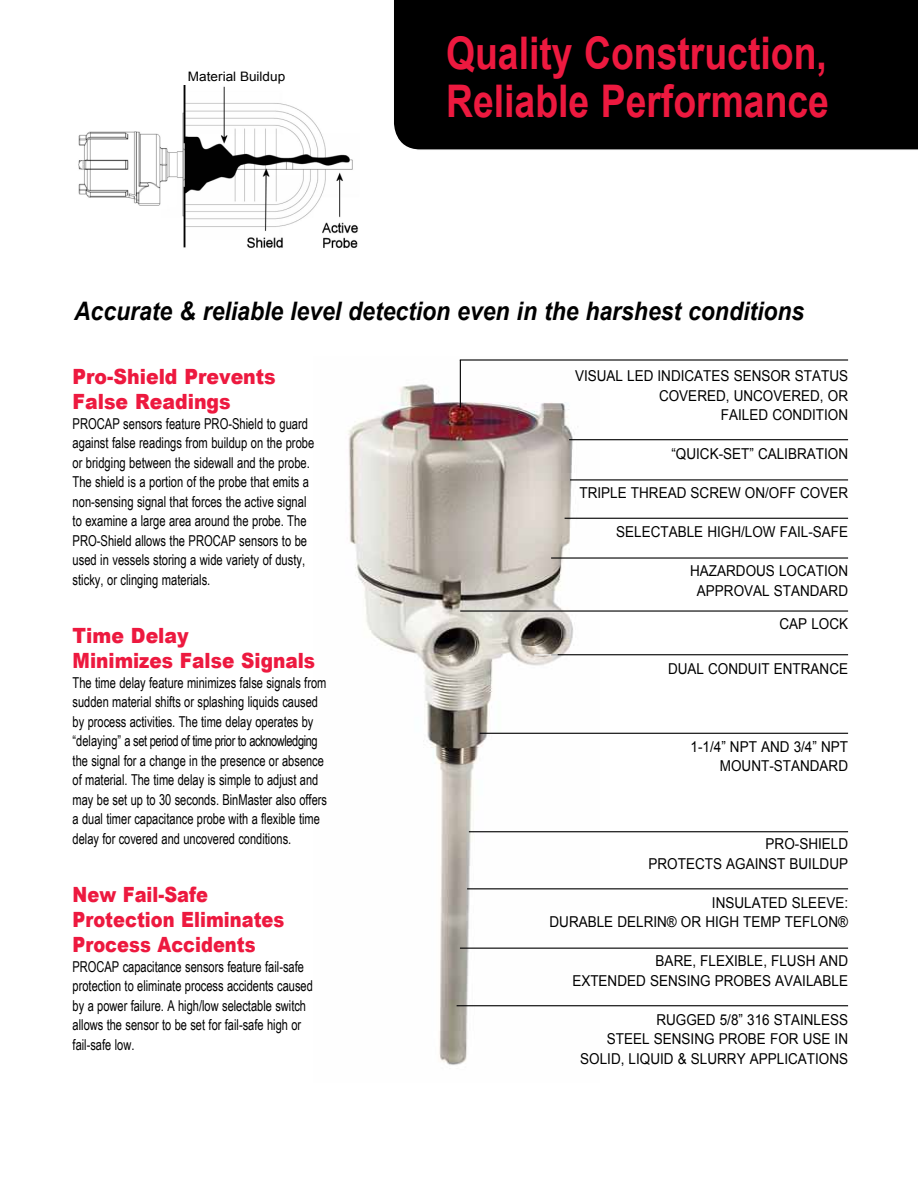
<style>
.page{position:relative;width:918px;height:1188px;background:#fff}
.page>*{position:absolute;margin:0;border:0;box-sizing:border-box;transform-origin:0 0}
.t1{font:700 45px/48px "Arial";color:#ed193f;scale:.83 1}
.t2{font:italic 700 25.5px "Arial";color:#000;scale:.9 1}
.t3{font:900 21px/25.2px "Arial";color:#ed193f;scale:.9 1}
.t4{font:900 21px/25.2px "Arial";color:#ed193f;scale:.85 1}
.t5{font:15px/19.5px "Arial Narrow";color:#000;scale:.9 1}
.t6{font:15px/19.5px "Arial";color:#000;text-align:right;scale:.9 1}
.t7{font:15px/19.5px "Arial Narrow";color:#000;scale:.91 1}
.t8{font:13.05px "Arial";color:#000;scale:1.04 1}
</style>
<div class="page">
<div style="left:394px;top:0;width:524px;height:150px;background:#000"></div>
<img style="left:78px;top:85px;width:281px;height:163px">
<img style="left:348px;top:359px;width:252px;height:706px">
<hr style="left:460px;top:359px;width:388px;height:2px;background:#000">
<hr style="left:569px;top:439px;width:279px;height:1px;background:#000">
<hr style="left:570px;top:479px;width:278px;height:1px;background:#000">
<hr style="left:565px;top:518px;width:283px;height:1px;background:#000">
<hr style="left:551px;top:557px;width:297px;height:2px;background:#000">
<hr style="left:460px;top:610px;width:388px;height:2px;background:#000">
<hr style="left:551px;top:654px;width:297px;height:1px;background:#000">
<hr style="left:480px;top:733px;width:368px;height:1px;background:#000">
<hr style="left:469px;top:831px;width:379px;height:1px;background:#000">
<hr style="left:467px;top:888px;width:381px;height:1px;background:#000">
<hr style="left:460px;top:948px;width:388px;height:1px;background:#000">
<hr style="left:457px;top:1005px;width:391px;height:1px;background:#000">
<hr style="left:460px;top:360px;width:1px;height:48px;background:#000">
<svg style="left:534px;top:654px;width:24px;height:1px"></svg>
<p class="t8" style="left:188px;top:68px;width:95px">MATERIAL BUILDUP</p>
<h1 class="t1" style="left:446px;top:31px;width:463px">Quality Construction,<br>Reliable Performance</h1>
<h2 class="t2" style="left:74px;top:294px;width:813px">Accurate &amp; reliable level detection even in the harshest conditions</h2>
<h3 class="t3" style="left:73px;top:363px;width:227px">Pro-Shield Prevents<br>False Readings</h3>
<p class="t7" style="left:73px;top:413px;width:267px">PROCAP sensors feature PRO-Shield to guard against false readings from buildup on the probe or bridging between the sidewall and the probe.<br>The shield is a portion of the probe that emits a non-sensing signal that forces the active signal to examine a large area around the probe. The PRO-Shield allows the PROCAP sensors to be used in vessels storing a wide variety of dusty, sticky, or clinging materials.</p>
<h3 class="t3" style="left:73px;top:622px;width:271px">Time Delay<br>Minimizes False Signals</h3>
<p class="t5" style="left:73px;top:672px;width:284px">The time delay feature minimizes false signals from sudden material shifts or splashing liquids caused by process activities. The time delay operates by “delaying” a set period of time prior to acknowledging the signal for a change in the presence or absence of material. The time delay is simple to adjust and may be set up to 30 seconds. BinMaster also offers a dual timer capacitance probe with a flexible time delay for covered and uncovered conditions.</p>
<h3 class="t4" style="left:73px;top:881px;width:251px">New Fail-Safe<br>Protection Eliminates<br>Process Accidents</h3>
<p class="t5" style="left:73px;top:956px;width:269px">PROCAP capacitance sensors feature fail-safe protection to eliminate process accidents caused by a power failure. A high/low selectable switch allows the sensor to be set for fail-safe high or fail-safe low.</p>
<p class="t6" style="left:575px;top:366px;width:305px">VISUAL LED INDICATES SENSOR STATUS<br>COVERED, UNCOVERED, OR<br>FAILED CONDITION</p>
<p class="t6" style="left:671px;top:444px;width:198px">“QUICK-SET” CALIBRATION</p>
<p class="t6" style="left:580px;top:483px;width:135px">TRIPLE THREAD SCRE</p>
<p class="t6" style="left:728px;top:483px;width:56px">W ON/OFF</p>
<p class="t6" style="left:800px;top:483px;width:55px">COVER</p>
<p class="t6" style="left:616px;top:522px;width:259px">SELECTABLE HIGH/LOW FAIL-SAFE</p>
<p class="t6" style="left:690px;top:561px;width:177px;text-align:center">HAZARDOUS LOCATION<br>APPROVAL STANDARD</p>
<p class="t6" style="left:779px;top:614px;width:78px">CAP LOCK</p>
<p class="t6" style="left:668px;top:659px;width:202px">DUAL CONDUIT ENTRANCE</p>
<p class="t6" style="left:691px;top:737px;width:177px">1-1/4” NPT AND 3/4” NPT<br>MOUNT-STANDARD</p>
<p class="t6" style="left:649px;top:834px;width:223px">PRO-SHIELD<br>PROTECTS AGAINST BUILDUP</p>
<p class="t6" style="left:550px;top:893px;width:333px">INSULATED SLEEVE:<br>DURABLE DELRIN® OR HIGH TEMP TEFLON®</p>
<p class="t6" style="left:572px;top:951px;width:308px">BARE, FLEXIBLE, FLUSH AND<br>EXTENDED SENSING PROBES AVAILABLE</p>
<p class="t6" style="left:580px;top:1010px;width:299px">RUGGED 5/8” 316 STAINLESS<br>STEEL SENSING PROBE FOR USE IN<br>SOLID, LIQUID &amp; SLURRY APPLICATIONS</p>
</div>
